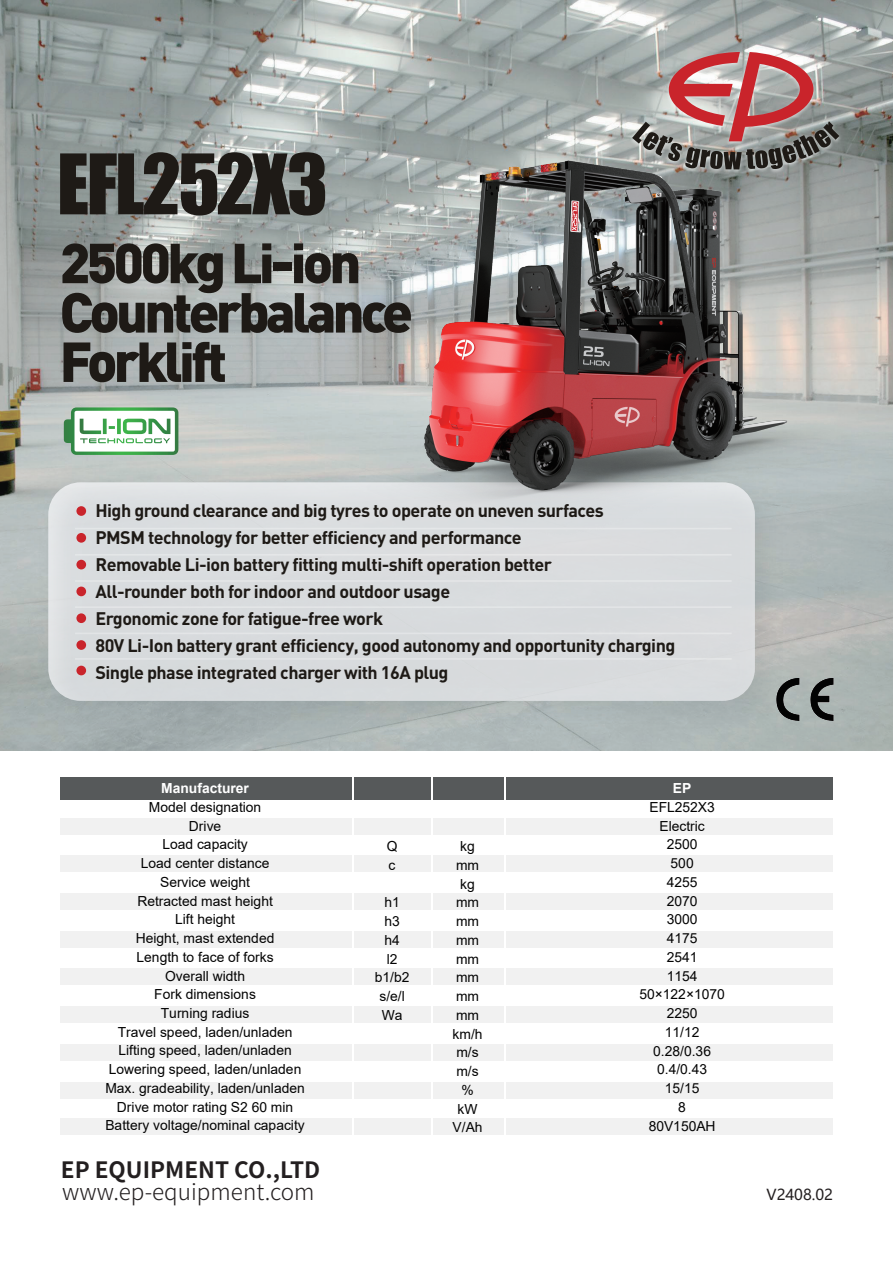
<style>
.page{position:relative;width:893px;height:1263px;background:#fff}
.page>*{position:absolute;margin:0;border:0;box-sizing:border-box;transform-origin:0 0}
.t1{font:77.1px "Impact";letter-spacing:-.03em;color:#1e1a16}
.t2{font:900 55.35px/49.3px "DIN";letter-spacing:-.07em;color:#1e1a16}
.t3{font:300 22.5px "Source Han Sans CN";color:#231f20}
.t4{font:700 22.5px "Source Han Sans CN";color:#231f20}
.t5{font:700 18px/27px "DIN";letter-spacing:-.03em;color:#1e1a16}
.t6{font:15px "Microsoft Ya Hei";color:#231f20}
.t7{font:13.8px/18.8px "Arial";color:#030303;text-align:center}
.t8{font:700 13.8px "Arial";color:#fff}
</style>
<div class="page">
<div style="left:60px;top:777px;width:82px;height:23px;background:#56595a"></div>
<div style="left:141px;top:777px;width:270px;height:23px;background:#56595a"></div>
<div style="left:410px;top:777px;width:423px;height:23px;background:#56595a"></div>
<div style="left:60px;top:817px;width:82px;height:17px;background:#f1f1f1"></div>
<div style="left:141px;top:817px;width:271px;height:17px;background:#f1f1f1"></div>
<div style="left:411px;top:817px;width:422px;height:17px;background:#f1f1f1"></div>
<div style="left:60px;top:855px;width:82px;height:17px;background:#f1f1f1"></div>
<div style="left:141px;top:855px;width:271px;height:17px;background:#f1f1f1"></div>
<div style="left:411px;top:855px;width:422px;height:17px;background:#f1f1f1"></div>
<div style="left:60px;top:893px;width:82px;height:17px;background:#f1f1f1"></div>
<div style="left:141px;top:893px;width:271px;height:17px;background:#f1f1f1"></div>
<div style="left:411px;top:893px;width:422px;height:17px;background:#f1f1f1"></div>
<div style="left:60px;top:931px;width:82px;height:17px;background:#f1f1f1"></div>
<div style="left:141px;top:931px;width:271px;height:17px;background:#f1f1f1"></div>
<div style="left:411px;top:931px;width:422px;height:17px;background:#f1f1f1"></div>
<div style="left:60px;top:968px;width:82px;height:17px;background:#f1f1f1"></div>
<div style="left:141px;top:968px;width:271px;height:17px;background:#f1f1f1"></div>
<div style="left:411px;top:968px;width:422px;height:17px;background:#f1f1f1"></div>
<div style="left:60px;top:1006px;width:82px;height:17px;background:#f1f1f1"></div>
<div style="left:141px;top:1006px;width:271px;height:17px;background:#f1f1f1"></div>
<div style="left:411px;top:1006px;width:422px;height:17px;background:#f1f1f1"></div>
<div style="left:60px;top:1044px;width:82px;height:17px;background:#f1f1f1"></div>
<div style="left:141px;top:1044px;width:271px;height:17px;background:#f1f1f1"></div>
<div style="left:411px;top:1044px;width:422px;height:17px;background:#f1f1f1"></div>
<div style="left:60px;top:1082px;width:82px;height:16px;background:#f1f1f1"></div>
<div style="left:141px;top:1082px;width:271px;height:16px;background:#f1f1f1"></div>
<div style="left:411px;top:1082px;width:422px;height:16px;background:#f1f1f1"></div>
<div style="left:60px;top:1118px;width:82px;height:17px;background:#f1f1f1"></div>
<div style="left:141px;top:1118px;width:271px;height:17px;background:#f1f1f1"></div>
<div style="left:411px;top:1118px;width:422px;height:17px;background:#f1f1f1"></div>
<img style="left:0;top:0;width:893px;height:750px">
<img style="left:818px;top:671px;width:20px;height:53px">
<svg style="left:64px;top:407px;width:77px;height:33px"></svg>
<img style="left:577px;top:0;width:316px;height:47px">
<img style="left:3px;top:440px;width:815px;height:311px">
<hr style="left:75px;top:554px;width:657px;height:2px;background:#fff">
<hr style="left:75px;top:528px;width:657px;height:1px;background:#fff">
<hr style="left:75px;top:580px;width:657px;height:2px;background:#fff">
<hr style="left:75px;top:606px;width:657px;height:2px;background:#fff">
<hr style="left:75px;top:632px;width:657px;height:2px;background:#fff">
<div style="left:76px;top:506px;width:10px;height:10px;background:#c9242b;border-radius:50%"></div>
<div style="left:76px;top:533px;width:10px;height:10px;background:#c9242b;border-radius:50%"></div>
<div style="left:76px;top:560px;width:10px;height:9px;background:#c9242b;border-radius:50%"></div>
<div style="left:76px;top:587px;width:10px;height:9px;background:#c9242b;border-radius:50%"></div>
<div style="left:76px;top:613px;width:10px;height:10px;background:#c9242b;border-radius:50%"></div>
<div style="left:76px;top:640px;width:10px;height:10px;background:#c9242b;border-radius:50%"></div>
<hr style="left:75px;top:658px;width:657px;height:2px;background:#fff">
<div style="left:76px;top:666px;width:10px;height:9px;background:#c9242b;border-radius:50%"></div>
<hr style="left:352px;top:766px;width:2px;height:373px;background:#fff">
<hr style="left:431px;top:765px;width:2px;height:372px;background:#fff">
<hr style="left:504px;top:765px;width:2px;height:374px;background:#fff">
<img style="left:141px;top:47px;width:752px;height:518px">
<h1 class="t1" style="left:57px;top:124px;width:272px">EFL252X3</h1>
<h2 class="t2" style="left:60px;top:235px;width:355px">2500kg Li-ion<br>Counterbalance<br>Forklift</h2>
<p class="t5" style="left:95px;top:496px;width:581px">High ground clearance and big tyres to operate on uneven surfaces<br>PMSM technology for better efficiency and performance<br>Removable Li-ion battery fitting multi-shift operation better<br>All-rounder both for indoor and outdoor usage<br>Ergonomic zone for fatigue-free work<br>80V Li-Ion battery grant efficiency, good autonomy and opportunity charging Single phase integrated charger with 16A plug</p>
<p class="t8" style="left:161px;top:778px;width:89px">Manufacturer</p>
<p class="t7" style="left:105px;top:797px;width:201px">Model designation<br>Drive<br>Load capacity<br>Load center distance<br>Service weight<br>Retracted mast height<br>Lift height<br>Height, mast extended<br>Length to face of forks<br>Overall width<br>Fork dimensions<br>Turning radius<br>Travel speed, laden/unladen<br>Lifting speed, laden/unladen<br>Lowering speed, laden/unladen<br>Max. gradeability, laden/unladen<br>Drive motor rating S2 60 min<br>Battery voltage/nominal capacity</p>
<h3 class="t4" style="left:61px;top:1158px;width:261px">EP EQUIPMENT CO.,LTD</h3>
<h3 class="t3" style="left:62px;top:1179px;width:254px">www.ep-equipment.com</h3>
<p class="t7" style="left:387px;top:837px;width:12px;text-align:left">Q c</p>
<p class="t7" style="left:375px;top:893px;width:36px">h1<br>h3<br>h4<br>l2 b1/b2 s/e/l<br>Wa</p>
<p class="t7" style="left:453px;top:837px;width:32px">kg mm kg mm mm mm mm mm mm mm km/h m/s m/s % kW<br>V/Ah</p>
<p class="t8" style="left:673px;top:778px;width:20px">EP</p>
<p class="t7" style="left:639px;top:798px;width:87px">EFL252X3<br>Electric<br>2500<br>500<br>4255<br>2070<br>3000<br>4175<br>2541<br>1154<br>50×122×1070<br>2250<br>11/12<br>0.28/0.36<br>0.4/0.43<br>15/15<br>8<br>80V150AH</p>
<p class="t6" style="left:767px;top:1184px;width:68px">V2408.02</p>
</div>
